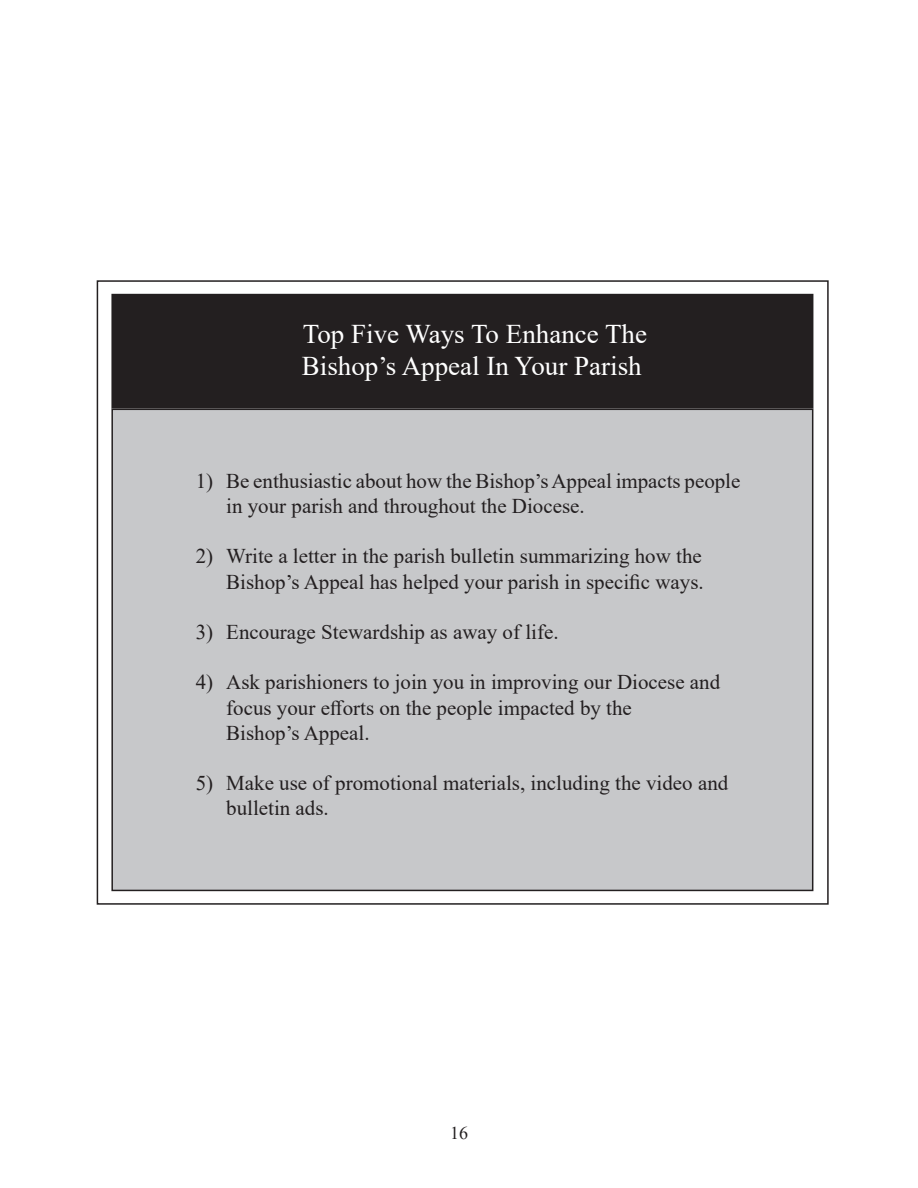
<style>
.page{position:relative;width:918px;height:1188px;background:#fff}
.page>*{position:absolute;margin:0;border:0;box-sizing:border-box;transform-origin:0 0}
.t1{font:27px "Times New Roman";color:#fff}
.t2{font:21px/25.2px "Times New Roman";color:#231f20}
.t3{font:18px "Times New Roman";color:#231f20}
</style>
<div class="page">
<div style="left:112px;top:295px;width:701px;height:113px;background:#231f20"></div>
<div style="left:111px;top:294px;width:702px;height:115px;border:2px solid #231f20"></div>
<div style="left:112px;top:409px;width:701px;height:481px;background:#c7c8ca"></div>
<div style="left:111px;top:409px;width:702px;height:482px;border:2px solid #231f20"></div>
<p class="t1" style="left:303px;top:315px;width:346px">Top Five Ways To Enhance The</p>
<p class="t1" style="left:302px;top:347px;width:341px">Bishop’s Appeal In Your Parish</p>
<p class="t2" style="left:226px;top:467px;width:516px;text-indent:-30px">1) Be enthusiastic about how the Bishop’s Appeal impacts people in your parish and throughout the Diocese.</p>
<p class="t2" style="left:196px;top:543px;width:510px;text-align:right">2) Write a letter in the parish bulletin summarizing how the<br>Bishop’s Appeal has helped your parish in specific ways.</p>
<p class="t2" style="left:196px;top:619px;width:364px">3) Encourage Stewardship as away of life.</p>
<p class="t2" style="left:196px;top:669px;width:526px">4) Ask parishioners to join you in improving our Diocese and</p>
<p class="t2" style="left:226px;top:694px;width:407px">focus your efforts on the people impacted by the</p>
<p class="t2" style="left:226px;top:719px;width:145px">Bishop’s Appeal.</p>
<p class="t2" style="left:226px;top:770px;width:504px;text-indent:-30px">5) Make use of promotional materials, including the video and bulletin ads.</p>
<p class="t3" style="left:450px;top:1120px;width:19px">16</p>
</div>
